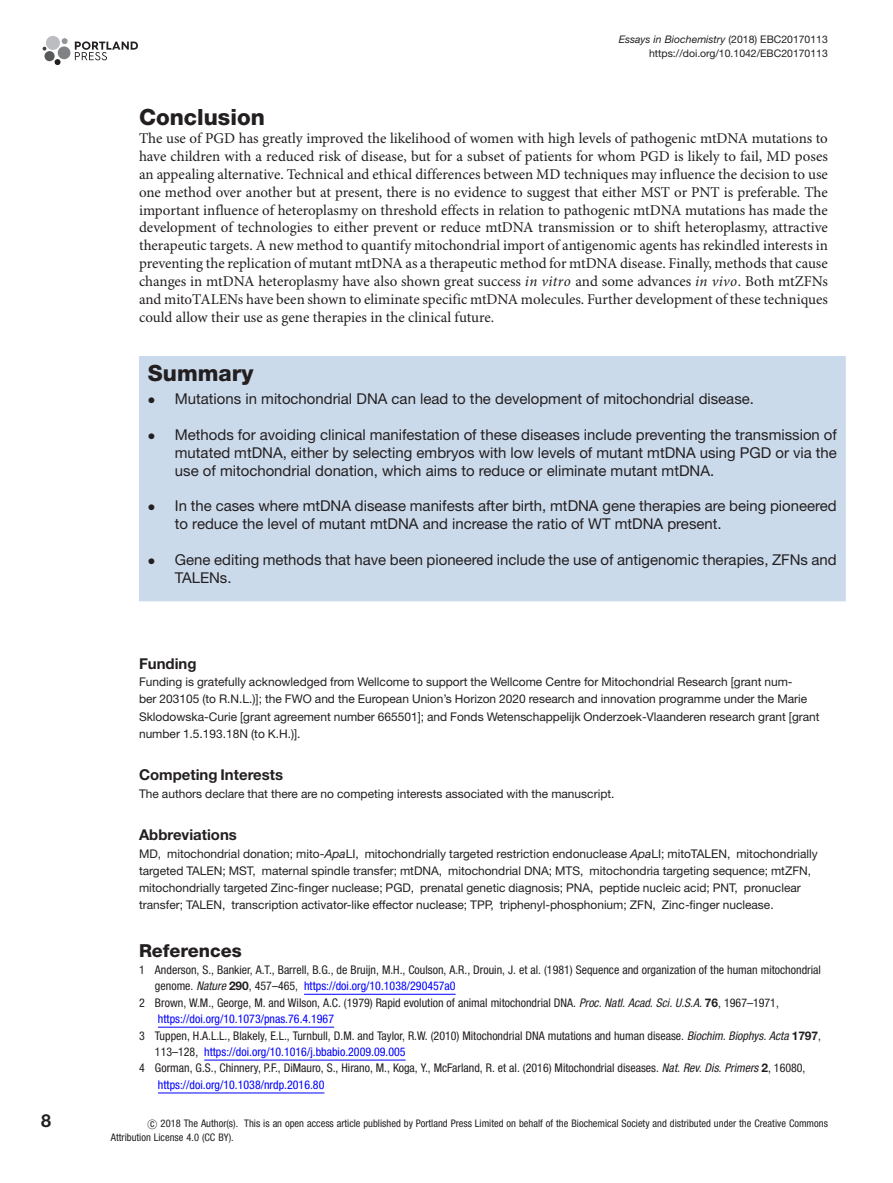
<style>
.page{position:relative;width:893px;height:1183px;background:#fff}
.page>*{position:absolute;margin:0;border:0;box-sizing:border-box;transform-origin:0 0}
.t1{font:800 22.35px "Helvetica Neue LT Std";color:#231f20}
.t2{font:800 18px "Helvetica Neue LT Std";color:#231f20}
.t3{font:700 18px "Helvetica Neue LT Std";color:#231f20}
.t4{font:15px/18px "Minion Pro";color:#231f20;text-align:justify}
.t5{font:15px/18px "Helvetica Neue LT Std";color:#231f20}
.t6{font:700 15px "Helvetica Neue LT Std";color:#231f20}
.t7{font:12px/17.2px "Helvetica Neue LT Std";color:#231f20}
.t8{font:condensed 12px "Helvetica Neue LT Std";color:#231f20}
.t9{font:condensed 12px "Helvetica Neue LT Std";color:#00f}
.t10{font:condensed 10.5px/13.5px "Helvetica Neue LT Std";color:#231f20}
.t11{font:10.5px/13.6px "Helvetica Neue LT Std";color:#231f20;text-align:right}
.s1{font-style:italic}
.s2{font-family:"CMSY10"}
.s3{color:#231f20}
.s4{font-style:italic;color:#231f20}
.s5{font-weight:700;font-stretch:normal;color:#231f20}
.s6{font-weight:700;font-stretch:normal}
.s7{font-family:"CMSY10";font-stretch:normal}
</style>
<div class="page">
<svg style="left:75px;top:41px;width:63px;height:19px"></svg>
<div style="left:46px;top:36px;width:14px;height:14px;background:#bbbdc0;border-radius:50%"></div>
<div style="left:58px;top:46px;width:12px;height:13px;background:#808285;border-radius:50%"></div>
<div style="left:45px;top:51px;width:10px;height:10px;background:#58595b;border-radius:50%"></div>
<svg style="left:55px;top:59px;width:6px;height:6px"></svg>
<svg style="left:62px;top:38px;width:6px;height:6px"></svg>
<div style="left:139px;top:356px;width:707px;height:245px;background:#cbdaeb"></div>
<hr style="left:304px;top:993px;width:152px;height:1px;background:#00f">
<hr style="left:158px;top:1026px;width:176px;height:1px;background:#00f">
<hr style="left:204px;top:1059px;width:202px;height:1px;background:#00f">
<hr style="left:158px;top:1092px;width:166px;height:1px;background:#00f">
<p class="t11" style="left:619px;top:33px;width:211px"><span class="s1">Essays in Biochemistry</span> (2018) EBC20170113 https://doi.org/10.1042/EBC20170113</p>
<h1 class="t1" style="left:139px;top:108px;width:127px">Conclusion</h1>
<p class="t4" style="left:139px;top:130px;width:690px">The use of PGD has greatly improved the likelihood of women with high levels of pathogenic mtDNA mutations to have children with a reduced risk of disease, but for a subset of patients for whom PGD is likely to fail, MD poses an appealing alternative. Technical and ethical differences between MD techniques may influence the decision to use one method over another but at present, there is no evidence to suggest that either MST or PNT is preferable. The important influence of heteroplasmy on threshold effects in relation to pathogenic mtDNA mutations has made the development of technologies to either prevent or reduce mtDNA transmission or to shift heteroplasmy, attractive therapeutic targets. A new method to quantify mitochondrial import of antigenomic agents has rekindled interests in preventing the replication of mutant mtDNA as a therapeutic method for mtDNA disease. Finally, methods that cause changes in mtDNA heteroplasmy have also shown great success <span class="s1">in vitro</span> and some advances <span class="s1">in vivo</span>. Both mtZFNs and mitoTALENs have been shown to eliminate specific mtDNA molecules. Further development of these techniques could allow their use as gene therapies in the clinical future.</p>
<h1 class="t1" style="left:148px;top:365px;width:107px">Summary</h1>
<p class="t5" style="left:148px;top:391px;width:607px"><span class="s2">•</span> Mutations in mitochondrial DNA can lead to the development of mitochondrial disease.</p>
<p class="t5" style="left:175px;top:426px;width:663px;text-align:justify;text-indent:-27px"><span class="s2">•</span> Methods for avoiding clinical manifestation of these diseases include preventing the transmission of mutated mtDNA, either by selecting embryos with low levels of mutant mtDNA using PGD or via the use of mitochondrial donation, which aims to reduce or eliminate mutant mtDNA.</p>
<p class="t5" style="left:175px;top:498px;width:663px;text-indent:-27px"><span class="s2">•</span> In the cases where mtDNA disease manifests after birth, mtDNA gene therapies are being pioneered to reduce the level of mutant mtDNA and increase the ratio of WT mtDNA present.</p>
<p class="t5" style="left:175px;top:552px;width:663px;text-indent:-27px"><span class="s2">•</span> Gene editing methods that have been pioneered include the use of antigenomic therapies, ZFNs and<br>TALENs.</p>
<p class="t6" style="left:139px;top:657px;width:59px">Funding</p>
<p class="t7" style="left:139px;top:674px;width:682px">Funding is gratefully acknowledged from Wellcome to support the Wellcome Centre for Mitochondrial Research [grant num-<br>ber 203105 (to R.N.L.)]; the FWO and the European Union’s Horizon 2020 research and innovation programme under the Marie Sklodowska-Curie [grant agreement number 665501]; and Fonds Wetenschappelijk Onderzoek-Vlaanderen research grant [grant number 1.5.193.18N (to K.H.)].</p>
<p class="t6" style="left:139px;top:769px;width:146px">Competing Interests</p>
<p class="t7" style="left:139px;top:785px;width:477px">The authors declare that there are no competing interests associated with the manuscript.</p>
<p class="t6" style="left:139px;top:829px;width:99px">Abbreviations</p>
<p class="t7" style="left:139px;top:845px;width:680px">MD, mitochondrial donation; mito-<span class="s1">Apa</span>LI, mitochondrially targeted restriction endonuclease <span class="s1">Apa</span>LI; mitoTALEN, mitochondrially targeted TALEN; MST, maternal spindle transfer; mtDNA, mitochondrial DNA; MTS, mitochondria targeting sequence; mtZFN, mitochondrially targeted Zinc-finger nuclease; PGD, prenatal genetic diagnosis; PNA, peptide nucleic acid; PNT, pronuclear transfer; TALEN, transcription activator-like effector nuclease; TPP, triphenyl-phosphonium; ZFN, Zinc-finger nuclease.</p>
<p class="t2" style="left:139px;top:943px;width:104px">References</p>
<p class="t8" style="left:139px;top:964px;width:683px">1 Anderson, S., Bankier, A.T., Barrell, B.G., de Bruijn, M.H., Coulson, A.R., Drouin, J. et al. (1981) Sequence and organization of the human mitochondrial</p>
<p class="t9" style="left:155px;top:981px;width:302px"><span class="s3">genome.</span> <span class="s4">Nature</span> <span class="s5">290</span><span class="s3">, 457–465,</span> https://doi.org/10.1038/290457a0</p>
<p class="t8" style="left:139px;top:997px;width:641px">2 Brown, W.M., George, M. and Wilson, A.C. (1979) Rapid evolution of animal mitochondrial DNA. <span class="s1">Proc. Natl. Acad. Sci. U.S.A.</span> <span class="s6">76</span>, 1967–1971,</p>
<p class="t9" style="left:158px;top:1014px;width:178px">https://doi.org/10.1073/pnas.76.4.1967</p>
<p class="t8" style="left:139px;top:1030px;width:684px">3 Tuppen, H.A.L.L., Blakely, E.L., Turnbull, D.M. and Taylor, R.W. (2010) Mitochondrial DNA mutations and human disease. <span class="s1">Biochim. Biophys. Acta</span> <span class="s6">1797</span>,</p>
<p class="t9" style="left:155px;top:1046px;width:252px"><span class="s3">113–128,</span> https://doi.org/10.1016/j.bbabio.2009.09.005</p>
<p class="t8" style="left:139px;top:1063px;width:668px">4 Gorman, G.S., Chinnery, P.F., DiMauro, S., Hirano, M., Koga, Y., McFarland, R. et al. (2016) Mitochondrial diseases. <span class="s1">Nat. Rev. Dis. Primers</span> <span class="s6">2</span>, 16080,</p>
<p class="t9" style="left:158px;top:1079px;width:168px">https://doi.org/10.1038/nrdp.2016.80</p>
<p class="t3" style="left:41px;top:1113px;width:11px">8</p>
<p class="t10" style="left:111px;top:1117px;width:718px;text-indent:36px"><span class="s7">-</span>c 2018 The Author(s). This is an open access article published by Portland Press Limited on behalf of the Biochemical Society and distributed under the Creative Commons<br>Attribution License 4.0 (CC BY).</p>
</div>
